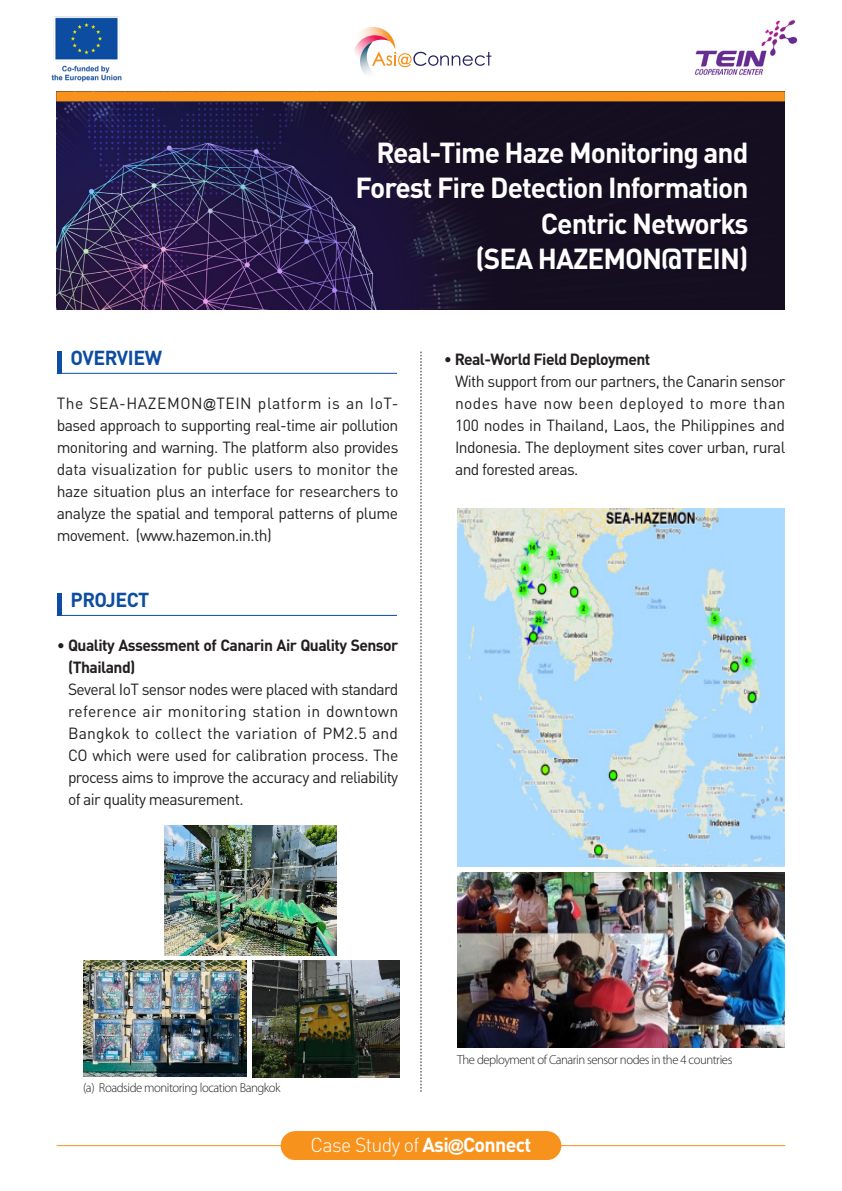
<style>
.page{position:relative;width:842px;height:1191px;background:#fff}
.page>*{position:absolute;margin:0;border:0;box-sizing:border-box;transform-origin:0 0}
.t1{font:700 28.6px/35.2px "DIN Pro";letter-spacing:-.035em;color:#fff;text-align:right}
.t2{font:300 20px "DIN Pro";letter-spacing:-.035em;color:#fff}
.t3{font:700 20px "DIN Pro";letter-spacing:-.025em;color:#0d4da1}
.t4{font:16px/22px "DIN Pro";letter-spacing:-.035em;color:#231f20;text-align:justify}
.t5{font:700 16px/22px "DIN Pro";letter-spacing:-.035em;color:#231f20}
.t6{font:300 13px "Myriad Pro";letter-spacing:-.035em;color:#231f20}
.s1{font-family:"Arial";font-size:12.8px}
.s2{font-weight:400}
.s3{font-weight:700}
.s4{font-family:"Arial";font-weight:700;font-size:16px}
</style>
<div class="page">
<hr style="left:57px;top:373px;width:340px;height:1px;background:#0d4da1">
<div style="left:57px;top:351px;width:5px;height:22px;background:#0d4da1"></div>
<hr style="left:57px;top:615px;width:340px;height:1px;background:#0d4da1">
<div style="left:57px;top:593px;width:5px;height:22px;background:#0d4da1"></div>
<svg style="left:354px;top:27px;width:137px;height:48px"></svg>
<img style="left:51px;top:16px;width:71px;height:66px">
<img style="left:694px;top:20px;width:104px;height:56px">
<svg style="left:421px;top:351px;width:1px;height:740px"></svg>
<div style="left:295px;top:1131px;width:252px;height:29px;background:#f7931d"></div>
<div style="left:532px;top:1131px;width:29px;height:29px;background:#f7931d;border-radius:50%"></div>
<div style="left:281px;top:1131px;width:29px;height:29px;background:#f7931d;border-radius:50%"></div>
<hr style="left:57px;top:1145px;width:728px;height:1px;background:#f7931d">
<img style="left:165px;top:825px;width:172px;height:130px">
<img style="left:83px;top:960px;width:164px;height:116px">
<img style="left:253px;top:960px;width:146px;height:117px">
<img style="left:457px;top:508px;width:328px;height:358px">
<img style="left:457px;top:872px;width:328px;height:175px">
<img style="left:56px;top:101px;width:729px;height:208px">
<div style="left:56px;top:91px;width:729px;height:10px;background:#f7931d"></div>
<h1 class="t1" style="left:356px;top:132px;width:394px">Real-Time Haze Monitoring and<br>Forest Fire Detection Information<br>Centric Networks<br>(SEA HAZEMON@TEIN)</h1>
<p class="t3" style="left:71px;top:341px;width:93px">OVERVIEW</p>
<p class="t4" style="left:57px;top:391px;width:343px">The SEA-HAZEMON<span class="s1">@</span>TEIN platform is an IoT&shy;based approach to supporting real-time air pollution monitoring and warning. The platform also provides data visualization for public users to monitor the haze situation plus an interface for researchers to analyze the spatial and temporal patterns of plume movement. (www.hazemon.in.th)</p>
<p class="t3" style="left:71px;top:583px;width:80px">PROJECT</p>
<p class="t5" style="left:68px;top:633px;width:332px;text-indent:-11px"><span class="s2">•</span> Quality Assessment of Canarin Air Quality Sensor (Thailand)</p>
<p class="t4" style="left:68px;top:677px;width:332px">Several IoT sensor nodes were placed with standard reference air monitoring station in downtown Bangkok to collect the variation of PM2.5 and CO which were used for calibration process. The process aims to improve the accuracy and reliability of air quality measurement.</p>
<p class="t4" style="left:455px;top:347px;width:332px;text-align:left;text-indent:-11px">• <span class="s3">Real-World Field Deployment<br></span>With support from our partners, the Canarin sensor nodes have now been deployed to more than 100 nodes in Thailand, Laos, the Philippines and Indonesia. The deployment sites cover urban, rural and forested areas.</p>
<p class="t6" style="left:83px;top:1081px;width:199px">(a) Roadside monitoring location Bangkok</p>
<p class="t6" style="left:457px;top:1052px;width:277px">The deployment of Canarin sensor nodes in the 4 countries</p>
<p class="t2" style="left:311px;top:1129px;width:222px">Case Study of <span class="s3">Asi</span><span class="s4">@</span><span class="s3">Connect</span></p>
</div>
